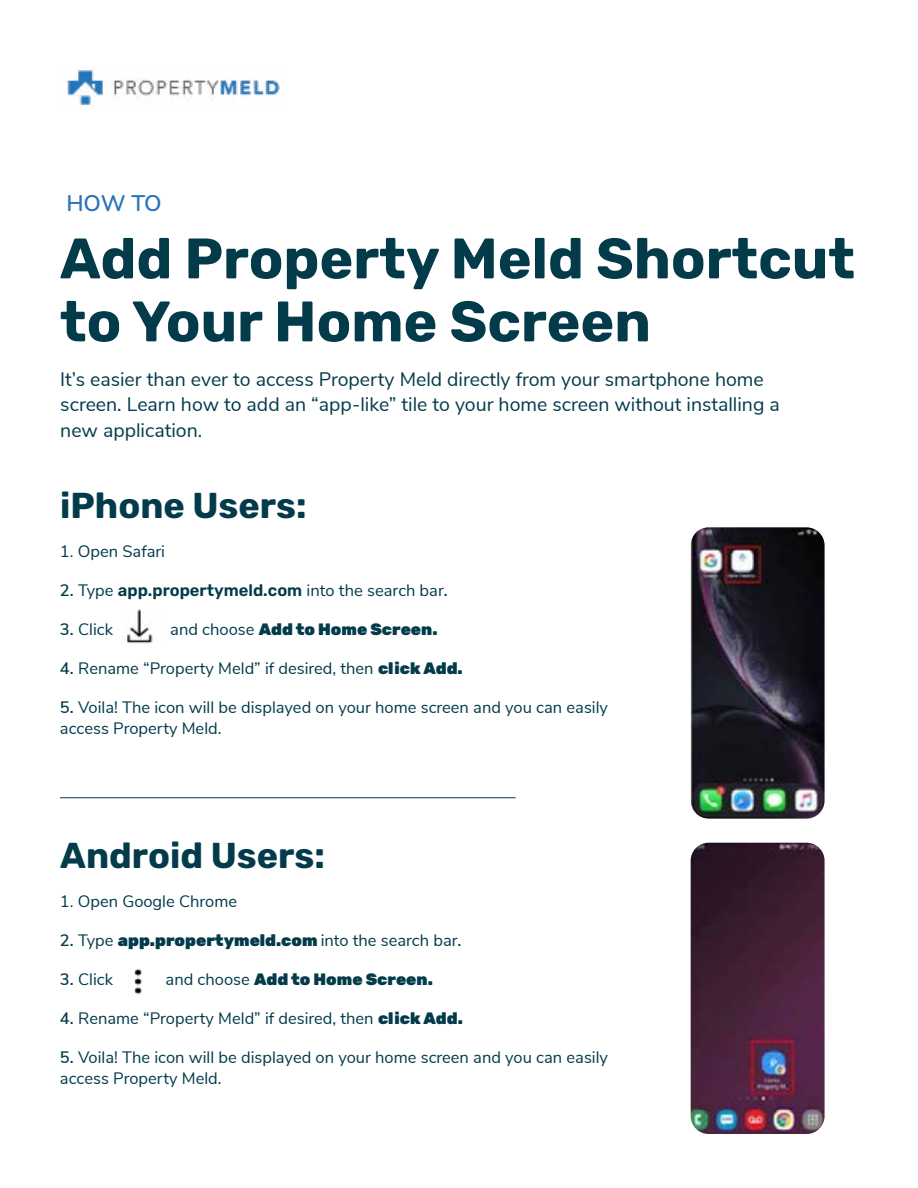
<style>
.page{position:relative;width:918px;height:1188px;background:#fff}
.page>*{position:absolute;margin:0;border:0;box-sizing:border-box;transform-origin:0 0}
.t1{font:700 57px/63px "Rubik";color:#033b4b}
.t2{font:700 36px "Rubik";color:#033b4b}
.t3{font:600 22.5px "Nunito";color:#2c74ba}
.t4{font:19.5px/25.5px "Nunito Sans";color:#033b4b}
.t5{font:16.5px/21px "Nunito Sans";color:#033b4b}
.t6{font:900 16.5px "Rubik";color:#033b4b}
.t7{font:600 16.5px "Rubik";color:#033b4b}
.s1{font-family:"Nunito"}
.s2{font-family:"Nunito Sans"}
.s3{font-family:"Nunito Sans";font-weight:400}
.s4{font-family:"Nunito";font-weight:400}
.s5{font-weight:600}
.s6{font-family:"Rubik";font-weight:900}
</style>
<div class="page">
<img style="left:67px;top:69px;width:213px;height:37px">
<img style="left:126px;top:610px;width:29px;height:34px">
<img style="left:134px;top:968px;width:9px;height:27px">
<hr style="left:60px;top:797px;width:456px;height:1px;background:#033b4b">
<img style="left:691px;top:843px;width:134px;height:291px">
<img style="left:691px;top:527px;width:134px;height:292px">
<h3 class="t3" style="left:66px;top:188px;width:97px">HOW TO</h3>
<h1 class="t1" style="left:60px;top:229px;width:797px">Add Property Meld Shortcut to Your Home Screen</h1>
<p class="t4" style="left:60px;top:365px;width:721px">It’s easier than ever to access Property Meld directly from your smartphone home screen. Learn how to add an “app-like” tile to your home screen without installing a new application.</p>
<h2 class="t2" style="left:60px;top:485px;width:248px">iPhone Users:</h2>
<p class="t5" style="left:60px;top:540px;width:107px"><span class="s1">1. O</span>pen Safari</p>
<p class="t7" style="left:60px;top:581px;width:389px"><span class="s2">2.</span> <span class="s3">Type</span> app.propertymeld.com <span class="s4">into the search ba</span><span class="s3">r</span><span class="s2">.</span></p>
<p class="t5" style="left:60px;top:618px;width:55px"><span class="s5">3.</span> Click</p>
<p class="t6" style="left:170px;top:620px;width:269px"><span class="s3">and choose</span> Add to Home Screen.</p>
<p class="t5" style="left:60px;top:657px;width:404px"><span class="s5">4.</span> Rename “Property Meld” if desired, then <span class="s6">click Add.</span></p>
<p class="t5" style="left:60px;top:696px;width:550px"><span class="s5">5.</span> Voila! The icon will be displayed on your home screen and you can easily access Property Meld.</p>
<h2 class="t2" style="left:60px;top:835px;width:266px">Android Users:</h2>
<p class="t5" style="left:60px;top:890px;width:179px"><span class="s1">1.</span> Open Google Chrome</p>
<p class="t5" style="left:60px;top:929px;width:403px"><span class="s5">2.</span> Type <span class="s6">app.propertymeld.com</span> into the search bar<span class="s5">.</span></p>
<p class="t5" style="left:60px;top:968px;width:55px"><span class="s5">3.</span> Click</p>
<p class="t6" style="left:166px;top:970px;width:269px"><span class="s3">and choose</span> Add to Home Screen.</p>
<p class="t5" style="left:60px;top:1007px;width:404px"><span class="s5">4.</span> Rename “Property Meld” if desired, then <span class="s6">click Add.</span></p>
<p class="t5" style="left:60px;top:1046px;width:550px"><span class="s5">5.</span> Voila! The icon will be displayed on your home screen and you can easily access Property Meld.</p>
</div>
